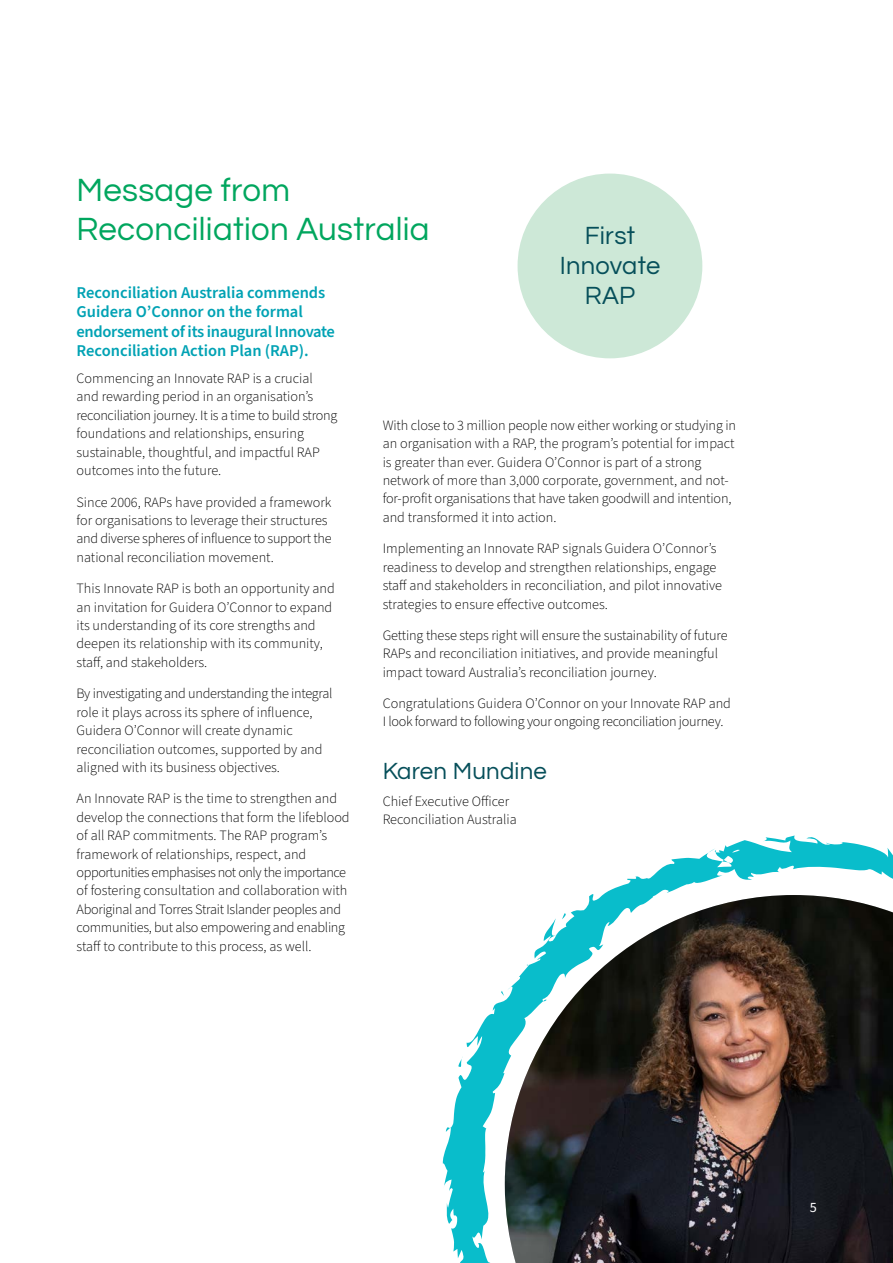
<style>
.page{position:relative;width:893px;height:1263px;background:#fff}
.page>*{position:absolute;margin:0;border:0;box-sizing:border-box;transform-origin:0 0}
.t1{font:33px/39px "Questrial";letter-spacing:.01em;color:#00a65e}
.t2{font:25.5px/30px "Questrial";letter-spacing:.01em;color:#064f5a;text-align:center}
.t3{font:24px "Questrial";letter-spacing:.01em;color:#064f5a}
.t4{font:600 16.5px/19.5px "Source Sans Pro";color:#00a2b4}
.t5{font:300 14.25px/18.5px "Source Sans Pro";color:#000}
.t6{font:300 14.25px/18.5px "Source Sans Pro";letter-spacing:-.02em;color:#000}
.t7{font:14.25px "Source Sans Pro";color:#fff}
</style>
<div class="page">
<svg style="left:442px;top:835px;width:451px;height:428px"></svg>
<svg style="left:709px;top:848px;width:7px;height:4px"></svg>
<svg style="left:446px;top:1125px;width:5px;height:7px"></svg>
<svg style="left:562px;top:913px;width:4px;height:6px"></svg>
<svg style="left:501px;top:987px;width:9px;height:9px"></svg>
<svg style="left:458px;top:1056px;width:6px;height:13px"></svg>
<div style="left:518px;top:174px;width:184px;height:184px;background:#cde8d7;border-radius:50%"></div>
<h1 class="t1" style="left:77px;top:171px;width:355px">Message from<br>Reconciliation Australia</h1>
<h2 class="t2" style="left:560px;top:221px;width:102px">First<br>Innovate<br>RAP</h2>
<p class="t4" style="left:77px;top:283px;width:260px">Reconciliation Australia commends Guidera O’Connor on the formal endorsement of its inaugural Innovate Reconciliation Action Plan (RAP).</p>
<p class="t5" style="left:77px;top:369px;width:262px">Commencing an Innovate RAP is a crucial and rewarding period in an organisation’s reconciliation journey. It is a time to build strong foundations and relationships, ensuring sustainable, thoughtful, and impactful RAP outcomes into the future.</p>
<p class="t5" style="left:77px;top:493px;width:257px">Since 2006, RAPs have provided a framework for organisations to leverage their structures and diverse spheres of influence to support the national reconciliation movement.</p>
<p class="t5" style="left:77px;top:580px;width:260px">This Innovate RAP is both an opportunity and an invitation for Guidera O’Connor to expand its understanding of its core strengths and deepen its relationship with its community, staff, and stakeholders.</p>
<p class="t5" style="left:77px;top:685px;width:257px">By investigating and understanding the integral role it plays across its sphere of influence, Guidera O’Connor will create dynamic reconciliation outcomes, supported by and aligned with its business objectives.</p>
<p class="t5" style="left:77px;top:790px;width:275px">An Innovate RAP is the time to strengthen and develop the connections that form the lifeblood of all RAP commitments. The RAP program’s framework of relationships, respect, and opportunities emphasises not only the importance of fostering consultation and collaboration with Aboriginal and Torres Strait Islander peoples and communities, but also empowering and enabling staff to contribute to this process, as well.</p>
<p class="t5" style="left:383px;top:416px;width:355px">With close to 3 million people now either working or studying in an organisation with a RAP, the program’s potential for impact is greater than ever. Guidera O’Connor is part of a strong network of more than 3,000 corporate, government, and not&shy;for-profit organisations that have taken goodwill and intention, and transformed it into action.</p>
<p class="t5" style="left:383px;top:540px;width:341px">Implementing an Innovate RAP signals Guidera O’Connor’s readiness to develop and strengthen relationships, engage staff and stakeholders in reconciliation, and pilot innovative strategies to ensure effective outcomes.</p>
<p class="t5" style="left:383px;top:626px;width:346px">Getting these steps right will ensure the sustainability of future<br>RAPs and reconciliation initiatives, and provide meaningful impact toward Australia’s reconciliation journey.</p>
<p class="t6" style="left:383px;top:694px;width:350px">Congratulations Guidera O’Connor on your Innovate RAP and<br>I look forward to following your ongoing reconciliation journey.</p>
<h3 class="t3" style="left:383px;top:754px;width:166px">Karen Mundine</h3>
<p class="t5" style="left:383px;top:792px;width:135px">Chief Executive Officer<br>Reconciliation Australia</p>
<p class="t7" style="left:810px;top:1198px;width:9px">5</p>
</div>
